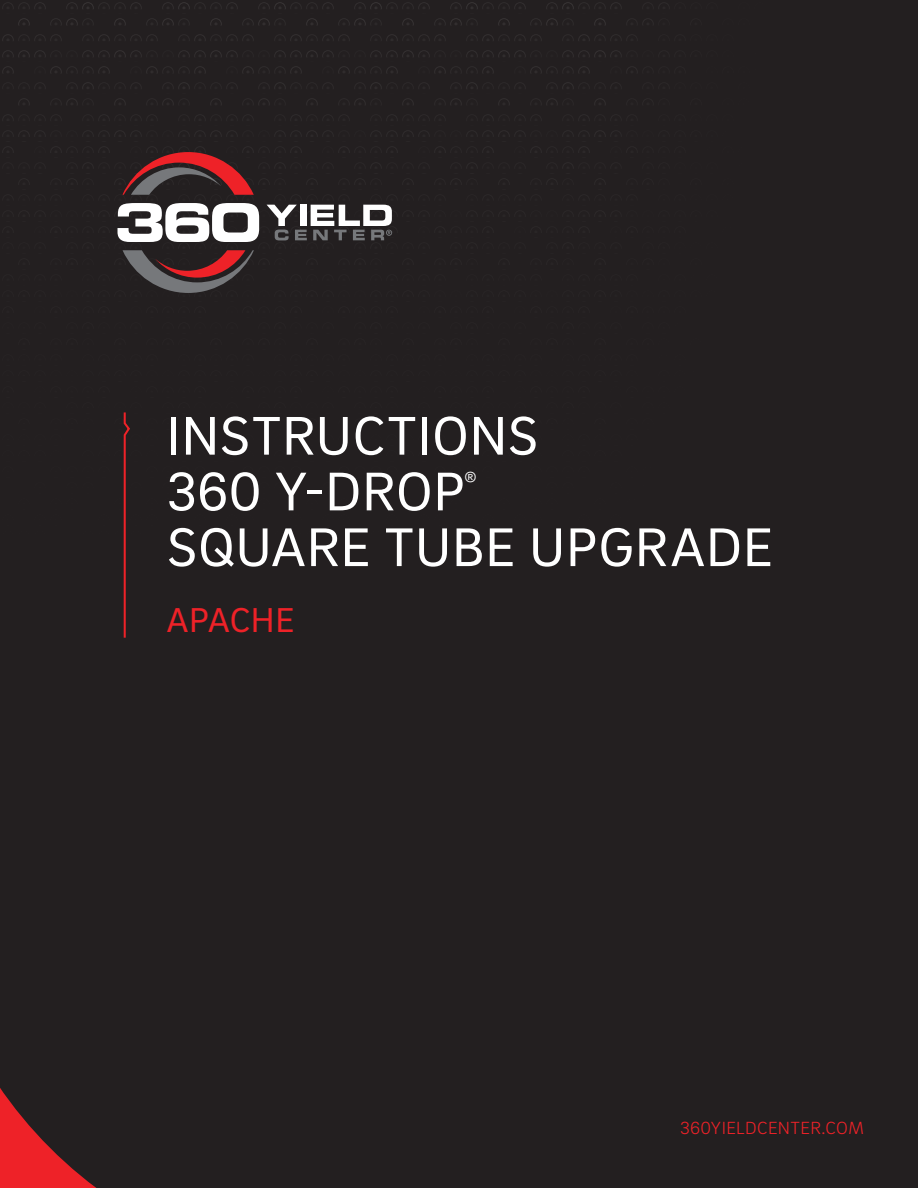
<style>
.page{position:relative;width:918px;height:1188px;background:#231f20}
.page>*{position:absolute;margin:0;border:0;box-sizing:border-box;transform-origin:0 0}
.t1{font:55.65px/55.7px "Brix Sans";letter-spacing:.015em;color:#fff}
.t2{font:35.4px "Brix Sans";letter-spacing:.015em;color:#ee2228}
.t3{font:300 18px "Brix Sans";letter-spacing:.015em;color:#ee2228}
.t4{font:14.85px "Brix Sans";color:#fff}
</style>
<div class="page">
<svg style="left:0;top:1088px;width:97px;height:100px"></svg>
<svg style="left:123px;top:412px;width:7px;height:226px"></svg>
<svg style="left:123px;top:250px;width:131px;height:43px"></svg>
<svg style="left:122px;top:152px;width:132px;height:43px"></svg>
<svg style="left:118px;top:203px;width:141px;height:39px"></svg>
<svg style="left:267px;top:205px;width:125px;height:35px"></svg>
<p class="t1" style="left:167px;top:406px;width:373px">INSTRUCTIONS<br>360 Y-DROP</p>
<p class="t4" style="left:465px;top:468px;width:14px">®</p>
<p class="t1" style="left:167px;top:517px;width:607px">SQUARE TUBE UPGRADE</p>
<p class="t2" style="left:167px;top:597px;width:129px">APACHE</p>
<p class="t3" style="left:680px;top:1116px;width:185px">360YIELDCENTER.COM</p>
</div>
